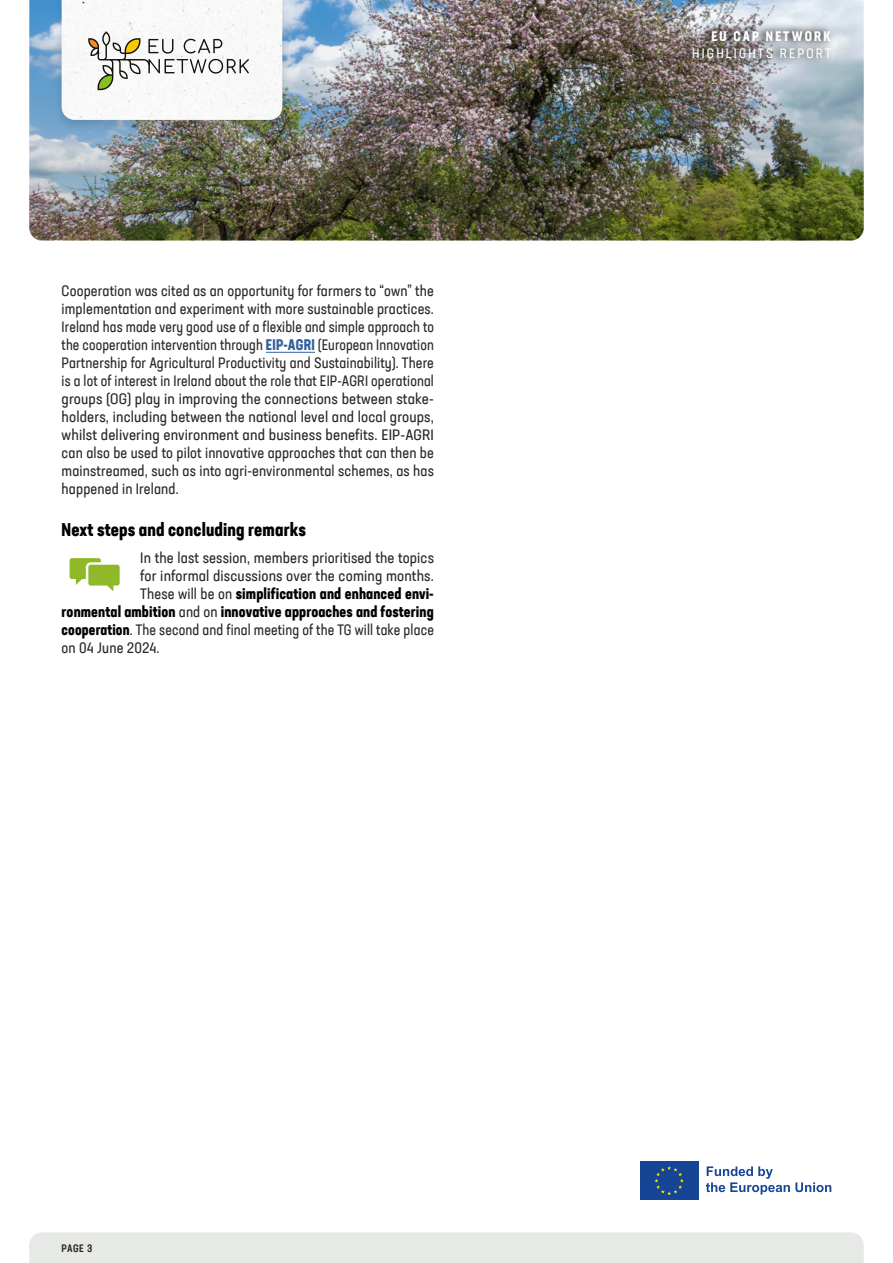
<style>
.page{position:relative;width:893px;height:1263px;background:#fff}
.page>*{position:absolute;margin:0;border:0;box-sizing:border-box;transform-origin:0 0}
.t1{font:700 condensed 18px "Neusa Next Std";letter-spacing:.01em;color:#000}
.t2{font:condensed 15px/18px "Neusa Next Std";letter-spacing:.01em;color:#282827;text-align:justify}
.t3{font:700 condensed 15px "Neusa Next Std";letter-spacing:.01em;color:#040200}
.t4{font:condensed 15px "Neusa Next Std";letter-spacing:.01em;color:#282827;scale:1.04 1}
.t5{font:condensed 13.5px "Neusa Next Std";letter-spacing:.16em;color:#fff}
.t6{font:700 condensed 13.5px "Neusa Next Std";letter-spacing:.16em;color:#fff}
.t7{font:500 condensed 10.5px "Neusa Next Std";color:#282827}
.s1{font-weight:700;color:#3361a0}
.s2{font-weight:400;color:#282827}
.s3{font-weight:700;color:#040200}
</style>
<div class="page">
<div style="left:29px;top:1232px;width:835px;height:31px;background:#e6e9e5"></div>
<img style="left:29px;top:0;width:835px;height:240px">
<hr style="left:266px;top:352px;width:49px;height:1px;background:#3361a0">
<div style="left:53px;top:0;width:238px;height:132px;background:#000;opacity:.14"></div>
<svg style="left:62px;top:0;width:220px;height:120px"></svg>
<img style="left:680px;top:22px;width:154px;height:44px">
<svg style="left:698px;top:1161px;width:1px;height:39px"></svg>
<div style="left:640px;top:1161px;width:58px;height:39px;background:#174595"></div>
<svg style="left:654px;top:1166px;width:30px;height:29px"></svg>
<svg style="left:706px;top:1166px;width:125px;height:28px"></svg>
<svg style="left:70px;top:558px;width:50px;height:33px"></svg>
<p class="t2" style="left:62px;top:282px;width:374px">Cooperation was cited as an opportunity for farmers to “own” the implementation and experiment with more sustainable practices.<br>Ireland has made very good use of a flexible and simple approach to the cooperation intervention through <span class="s1">EIP-AGRI</span> (European Innovation Partnership for Agricultural Productivity and Sustainability). There is a lot of interest in Ireland about the role that EIP-AGRI operational groups (OG) play in improving the connections between stake&shy;holders, including between the national level and local groups, whilst delivering environment and business benefits. EIP-AGRI can also be used to pilot innovative approaches that can then be mainstreamed, such as into agri-environmental schemes, as has happened in Ireland.</p>
<p class="t1" style="left:62px;top:518px;width:246px">Next steps and concluding remarks</p>
<p class="t2" style="left:140px;top:548px;width:295px">In the last session, members prioritised the topics</p>
<p class="t4" style="left:140px;top:566px;width:284px">for informal discussions over the coming months.</p>
<p class="t3" style="left:140px;top:584px;width:295px"><span class="s2">These will be on</span> simplification and enhanced envi-</p>
<p class="t3" style="left:62px;top:602px;width:374px">ronmental ambition <span class="s2">and on</span> innovative approaches and fostering</p>
<p class="t2" style="left:62px;top:620px;width:374px"><span class="s3">cooperation</span>. The second and final meeting of the TG will take place</p>
<p class="t2" style="left:62px;top:638px;width:99px">on 04 June 2024.</p>
<p class="t7" style="left:62px;top:1242px;width:32px">PAGE 3</p>
<p class="t6" style="left:711px;top:28px;width:121px">EU CAP NETWORK</p>
<p class="t5" style="left:692px;top:45px;width:140px">HIGHLIGHTS REPORT</p>
</div>
